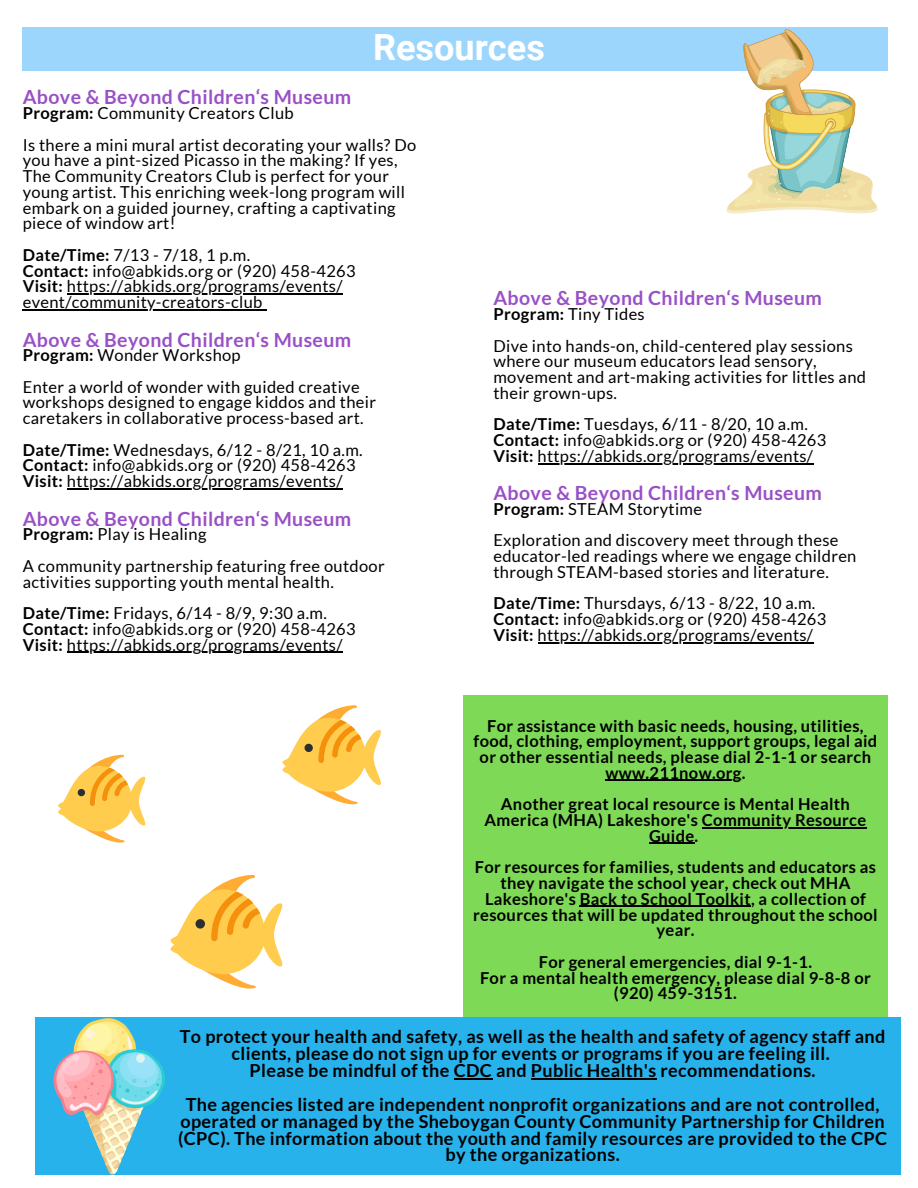
<style>
.page{position:relative;width:918px;height:1188px;background:#fff}
.page>*{position:absolute;margin:0;border:0;box-sizing:border-box;transform-origin:0 0}
.t1{font:700 36.15px "Roboto";color:#fff}
.t2{font:700 19.5px "Lato";letter-spacing:.02em;color:#9950c6}
.t3{font:700 18px/16.8px "Lato";letter-spacing:.02em;color:#000;text-align:center}
.t4{font:16.5px/15.8px "Lato";letter-spacing:.02em;color:#000}
.t5{font:700 16.5px/15.8px "Lato";letter-spacing:.02em;color:#000;text-align:center}
.s1{font-weight:700}
</style>
<div class="page">
<div style="left:23px;top:27px;width:865px;height:44px;background:#9dd6fd"></div>
<hr style="left:67px;top:293px;width:276px;height:2px;background:#000">
<hr style="left:23px;top:309px;width:240px;height:1px;background:#000">
<hr style="left:538px;top:463px;width:275px;height:1px;background:#000">
<hr style="left:67px;top:488px;width:276px;height:1px;background:#000">
<hr style="left:538px;top:642px;width:275px;height:1px;background:#000">
<div style="left:35px;top:1017px;width:865px;height:158px;background:#27b2ec"></div>
<div style="left:463px;top:695px;width:425px;height:322px;background:#7ed957"></div>
<svg style="left:54px;top:1018px;width:111px;height:157px"></svg>
<hr style="left:605px;top:780px;width:137px;height:1px;background:#000">
<hr style="left:702px;top:827px;width:165px;height:1px;background:#000">
<hr style="left:649px;top:843px;width:46px;height:1px;background:#000">
<hr style="left:580px;top:906px;width:171px;height:1px;background:#000">
<hr style="left:454px;top:1078px;width:38px;height:1px;background:#000">
<hr style="left:531px;top:1078px;width:126px;height:1px;background:#000">
<svg style="left:170px;top:875px;width:113px;height:114px"></svg>
<svg style="left:58px;top:755px;width:88px;height:88px"></svg>
<svg style="left:282px;top:705px;width:99px;height:99px"></svg>
<svg style="left:726px;top:29px;width:152px;height:185px"></svg>
<hr style="left:67px;top:652px;width:276px;height:1px;background:#000">
<h1 class="t1" style="left:373px;top:27px;width:173px">Resources</h1>
<p class="t2" style="left:23px;top:85px;width:330px">Above &amp; Beyond Children‘s Museum</p>
<p class="t4" style="left:23px;top:105px;width:272px"><span class="s1">Program:</span> Community Creators Club</p>
<h3 class="t4" style="left:23px;top:136px;width:395px">Is there a mini mural artist decorating your walls? Do you have a pint-sized Picasso in the making? If yes, The Community Creators Club is perfect for your young artist. This enriching week-long program will embark on a guided journey, crafting a captivating piece of window art!</h3>
<p class="t4" style="left:23px;top:247px;width:229px"><span class="s1">Date/Time:</span> 7/13 - 7/18, 1 p.m.</p>
<p class="t4" style="left:23px;top:262px;width:334px"><span class="s1">Contact:</span> info@abkids.org or (920) 458-4263</p>
<p class="t4" style="left:23px;top:278px;width:321px"><span class="s1">Visit:</span> https://abkids.org/programs/events/</p>
<p class="t4" style="left:23px;top:294px;width:241px">event/community-creators-club</p>
<h3 class="t2" style="left:493px;top:286px;width:330px">Above &amp; Beyond Children‘s Museum</h3>
<h3 class="t4" style="left:493px;top:306px;width:153px"><span class="s1">Program:</span> Tiny Tides</h3>
<p class="t4" style="left:493px;top:337px;width:374px">Dive into hands-on, child-centered play sessions where our museum educators lead sensory, movement and art-making activities for littles and their grown-ups.</p>
<p class="t4" style="left:493px;top:416px;width:316px"><span class="s1">Date/Time:</span> Tuesdays, 6/11 - 8/20, 10 a.m.</p>
<p class="t4" style="left:493px;top:432px;width:334px"><span class="s1">Contact:</span> info@abkids.org or (920) 458-4263</p>
<p class="t4" style="left:493px;top:448px;width:321px"><span class="s1">Visit:</span> https://abkids.org/programs/events/</p>
<p class="t2" style="left:23px;top:327px;width:330px">Above &amp; Beyond Children‘s Museum</p>
<p class="t4" style="left:23px;top:347px;width:220px"><span class="s1">Program:</span> Wonder Workshop</p>
<p class="t4" style="left:23px;top:378px;width:355px">Enter a world of wonder with guided creative workshops designed to engage kiddos and their caretakers in collaborative process-based art.</p>
<p class="t4" style="left:23px;top:441px;width:342px"><span class="s1">Date/Time:</span> Wednesdays, 6/12 - 8/21, 10 a.m.</p>
<p class="t4" style="left:23px;top:457px;width:334px"><span class="s1">Contact:</span> info@abkids.org or (920) 458-4263</p>
<h3 class="t4" style="left:23px;top:473px;width:321px"><span class="s1">Visit:</span> https://abkids.org/programs/events/</h3>
<p class="t2" style="left:493px;top:481px;width:330px">Above &amp; Beyond Children‘s Museum</p>
<p class="t4" style="left:493px;top:501px;width:210px"><span class="s1">Program:</span> STEAM Storytime</p>
<p class="t4" style="left:493px;top:532px;width:365px">Exploration and discovery meet through these educator-led readings where we engage children through STEAM-based stories and literature.</p>
<p class="t4" style="left:493px;top:595px;width:323px"><span class="s1">Date/Time:</span> Thursdays, 6/13 - 8/22, 10 a.m.</p>
<h3 class="t4" style="left:493px;top:611px;width:334px"><span class="s1">Contact:</span> info@abkids.org or (920) 458-4263</h3>
<p class="t4" style="left:493px;top:627px;width:321px"><span class="s1">Visit:</span> https://abkids.org/programs/events/</p>
<h4 class="t2" style="left:23px;top:506px;width:330px">Above &amp; Beyond Children‘s Museum</h4>
<h4 class="t4" style="left:23px;top:526px;width:185px"><span class="s1">Program:</span> Play is Healing</h4>
<h4 class="t4" style="left:23px;top:558px;width:363px">A community partnership featuring free outdoor activities supporting youth mental health.</h4>
<h2 class="t4" style="left:23px;top:605px;width:306px"><span class="s1">Date/Time:</span> Fridays, 6/14 - 8/9, 9:30 a.m.</h2>
<h2 class="t4" style="left:23px;top:621px;width:334px"><span class="s1">Contact:</span> info@abkids.org or (920) 458-4263</h2>
<p class="t4" style="left:23px;top:636px;width:321px"><span class="s1">Visit:</span> https://abkids.org/programs/events/</p>
<p class="t5" style="left:474px;top:717px;width:405px">For assistance with basic needs, housing, utilities, food, clothing, employment, support groups, legal aid or other essential needs, please dial 2-1-1 or search</p>
<p class="t5" style="left:501px;top:757px;width:350px;line-height:31.5px">www.211now.org.<br>Another great local resource is Mental Health</p>
<p class="t5" style="left:485px;top:812px;width:383px">America (MHA) Lakeshore's Community Resource</p>
<p class="t5" style="left:475px;top:820px;width:403px;line-height:31.5px">Guide.<br>For resources for families, students and educators as</p>
<p class="t5" style="left:500px;top:875px;width:352px">they navigate the school year, check out MHA</p>
<p class="t5" style="left:473px;top:891px;width:406px">Lakeshore's Back to School Toolkit, a collection of resources that will be updated throughout the school year.</p>
<p class="t5" style="left:480px;top:954px;width:392px">For general emergencies, dial 9-1-1.<br>For a mental health emergency, please dial 9-8-8 or</p>
<p class="t5" style="left:614px;top:985px;width:124px">(920) 459-3151.</p>
<h4 class="t3" style="left:180px;top:1028px;width:707px">To protect your health and safety, as well as the health and safety of agency staff and clients, please do not sign up for events or programs if you are feeling ill.<br>Please be mindful of the CDC and Public Health's recommendations.</h4>
<h4 class="t3" style="left:178px;top:1095px;width:711px">The agencies listed are independent nonprofit organizations and are not controlled, operated or managed by the Sheboygan County Community Partnership for Children (CPC). The information about the youth and family resources are provided to the CPC by the organizations.</h4>
</div>
